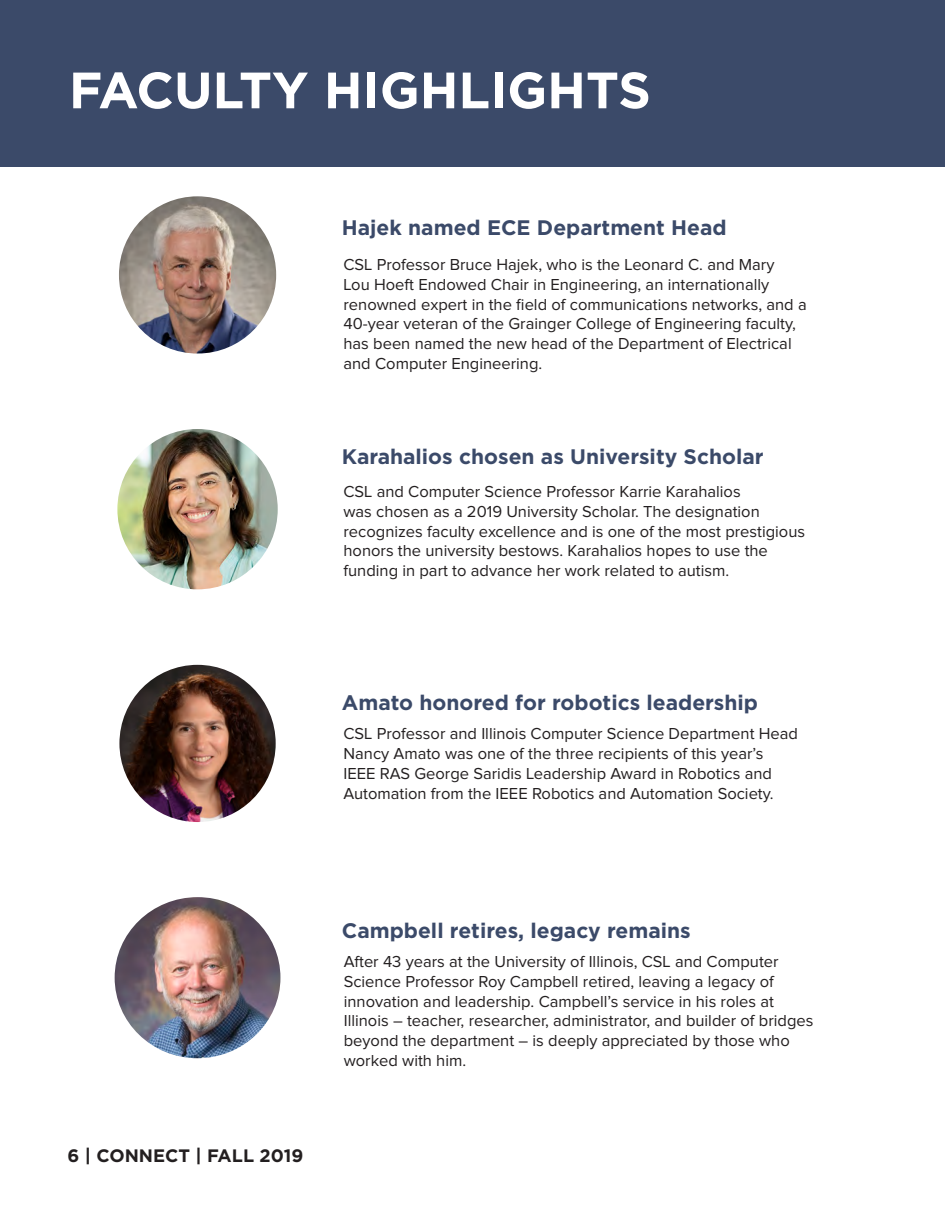
<style>
.page{position:relative;width:945px;height:1215px;background:#fff}
.page>*{position:absolute;margin:0;border:0;box-sizing:border-box;transform-origin:0 0}
.t1{font:700 51px "Gotham";color:#fff}
.t2{font:700 21px "Gotham";color:#3b4a69}
.t3{font:700 18px "Gotham";color:#231f20}
.t4{font:16.5px/19.8px "Proxima Nova";color:#231f20}
</style>
<div class="page">
<div style="left:0;top:0;width:945px;height:167px;background:#3b4a69"></div>
<img style="left:115px;top:897px;width:165px;height:161px">
<img style="left:119px;top:665px;width:157px;height:157px">
<img style="left:119px;top:196px;width:157px;height:158px;border-radius:79px">
<img style="left:117px;top:429px;width:161px;height:160px;border-radius:80px">
<p class="t1" style="left:69px;top:56px;width:583px">FACULTY HIGHLIGHTS</p>
<p class="t2" style="left:342px;top:214px;width:386px">Hajek named ECE Department Head</p>
<p class="t4" style="left:344px;top:255px;width:465px">CSL Professor Bruce Hajek, who is the Leonard C. and Mary<br>Lou Hoeft Endowed Chair in Engineering, an internationally renowned expert in the field of communications networks, and a 40-year veteran of the Grainger College of Engineering faculty, has been named the new head of the Department of Electrical and Computer Engineering.</p>
<p class="t2" style="left:342px;top:442px;width:423px">Karahalios chosen as University Scholar</p>
<p class="t4" style="left:344px;top:482px;width:463px">CSL and Computer Science Professor Karrie Karahalios<br>was chosen as a 2019 University Scholar. The designation recognizes faculty excellence and is one of the most prestigious honors the university bestows. Karahalios hopes to use the funding in part to advance her work related to autism.</p>
<p class="t2" style="left:342px;top:688px;width:418px">Amato honored for robotics leadership</p>
<p class="t4" style="left:344px;top:725px;width:456px">CSL Professor and Illinois Computer Science Department Head Nancy Amato was one of the three recipients of this year’s IEEE RAS George Saridis Leadership Award in Robotics and Automation from the IEEE Robotics and Automation Society.</p>
<p class="t2" style="left:342px;top:916px;width:350px">Campbell retires, legacy remains</p>
<p class="t3" style="left:68px;top:1144px;width:237px">6 | CONNECT | FALL 2019</p>
<p class="t4" style="left:344px;top:952px;width:471px">After 43 years at the University of Illinois, CSL and Computer Science Professor Roy Campbell retired, leaving a legacy of innovation and leadership. Campbell’s service in his roles at Illinois – teacher, researcher, administrator, and builder of bridges beyond the department – is deeply appreciated by those who worked with him.</p>
</div>
